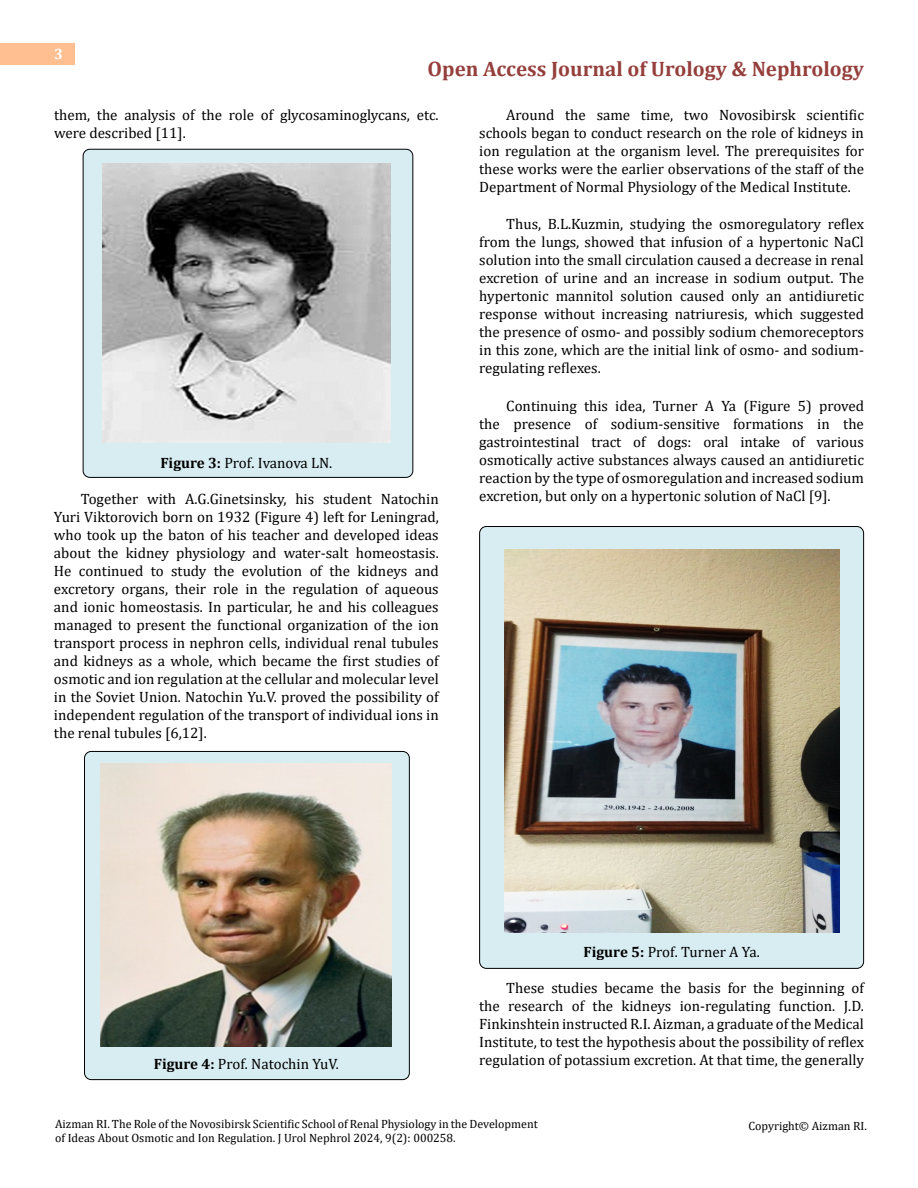
<style>
.page{position:relative;width:918px;height:1188px;background:#fff}
.page>*{position:absolute;margin:0;border:0;box-sizing:border-box;transform-origin:0 0}
.t1{font:700 21px "Cambria";color:#953f3c}
.t2{font:15px/18px "Cambria";color:#000;text-align:justify}
.t3{font:700 15px "Cambria";color:#fff}
.t4{font:12px/14.4px "Cambria";color:#000}
.s1{font-weight:700}
</style>
<div class="page">
<div style="left:0;top:43px;width:75px;height:21px;background:#ffbf91"></div>
<div style="left:83px;top:149px;width:330px;height:328px;background:#d8edf2;border-radius:7px"></div>
<div style="left:83px;top:149px;width:330px;height:329px;border:1px solid #000;border-radius:7px"></div>
<div style="left:85px;top:751px;width:324px;height:329px;background:#d8edf2;border-radius:7px"></div>
<div style="left:84px;top:751px;width:326px;height:329px;border:1px solid #000;border-radius:7px"></div>
<div style="left:480px;top:527px;width:384px;height:441px;background:#d8edf2;border-radius:7px"></div>
<img style="left:102px;top:163px;width:289px;height:279px">
<img style="left:101px;top:764px;width:290px;height:282px">
<img style="left:505px;top:550px;width:334px;height:383px">
<p class="t3" style="left:54px;top:44px;width:10px">3</p>
<h1 class="t1" style="left:428px;top:54px;width:438px">Open Access Journal of Urology &amp; Nephrology</h1>
<p class="t2" style="left:54px;top:105px;width:386px">them, the analysis of the role of glycosaminoglycans, etc. were described [11].</p>
<p class="t2" style="left:160px;top:454px;width:173px"><span class="s1">Figure 3:</span> Prof. Ivanova LN.</p>
<p class="t2" style="left:54px;top:490px;width:386px;text-indent:27px">Together with A.G.Ginetsinsky, his student Natochin Yuri Viktorovich born on 1932 (Figure 4) left for Leningrad, who took up the baton of his teacher and developed ideas about the kidney physiology and water-salt homeostasis.<br>He continued to study the evolution of the kidneys and excretory organs, their role in the regulation of aqueous and ionic homeostasis. In particular, he and his colleagues managed to present the functional organization of the ion transport process in nephron cells, individual renal tubules and kidneys as a whole, which became the first studies of osmotic and ion regulation at the cellular and molecular level in the Soviet Union. Natochin Yu.V. proved the possibility of independent regulation of the transport of individual ions in the renal tubules [6,12].</p>
<p class="t2" style="left:479px;top:105px;width:386px;text-indent:27px">Around the same time, two Novosibirsk scientific schools began to conduct research on the role of kidneys in ion regulation at the organism level. The prerequisites for these works were the earlier observations of the staff of the Department of Normal Physiology of the Medical Institute.</p>
<p class="t2" style="left:479px;top:215px;width:386px;text-indent:27px">Thus, B.L.Kuzmin, studying the osmoregulatory reflex from the lungs, showed that infusion of a hypertonic NaCl solution into the small circulation caused a decrease in renal excretion of urine and an increase in sodium output. The hypertonic mannitol solution caused only an antidiuretic response without increasing natriuresis, which suggested the presence of osmo- and possibly sodium chemoreceptors in this zone, which are the initial link of osmo- and sodium&shy;regulating reflexes.</p>
<p class="t2" style="left:479px;top:396px;width:386px;text-indent:27px">Continuing this idea, Turner A Ya (Figure 5) proved the presence of sodium-sensitive formations in the gastrointestinal tract of dogs: oral intake of various osmotically active substances always caused an antidiuretic reaction by the type of osmoregulation and increased sodium excretion, but only on a hypertonic solution of NaCl [9].</p>
<p class="t2" style="left:154px;top:1055px;width:187px"><span class="s1">Figure 4:</span> Prof. Natochin YuV.</p>
<p class="t2" style="left:583px;top:943px;width:178px"><span class="s1">Figure 5:</span> Prof. Turner A Ya.</p>
<p class="t2" style="left:479px;top:979px;width:386px;text-indent:27px">These studies became the basis for the beginning of the research of the kidneys ion-regulating function. J.D.<br>Finkinshtein instructed R.I. Aizman, a graduate of the Medical Institute, to test the hypothesis about the possibility of reflex regulation of potassium excretion. At that time, the generally</p>
<p class="t4" style="left:55px;top:1117px;width:484px">Aizman RI. The Role of the Novosibirsk Scientific School of Renal Physiology in the Development of Ideas About Osmotic and Ion Regulation. J Urol Nephrol 2024, 9(2): 000258.</p>
<p class="t4" style="left:748px;top:1118px;width:120px">Copyright© Aizman RI.</p>
</div>
